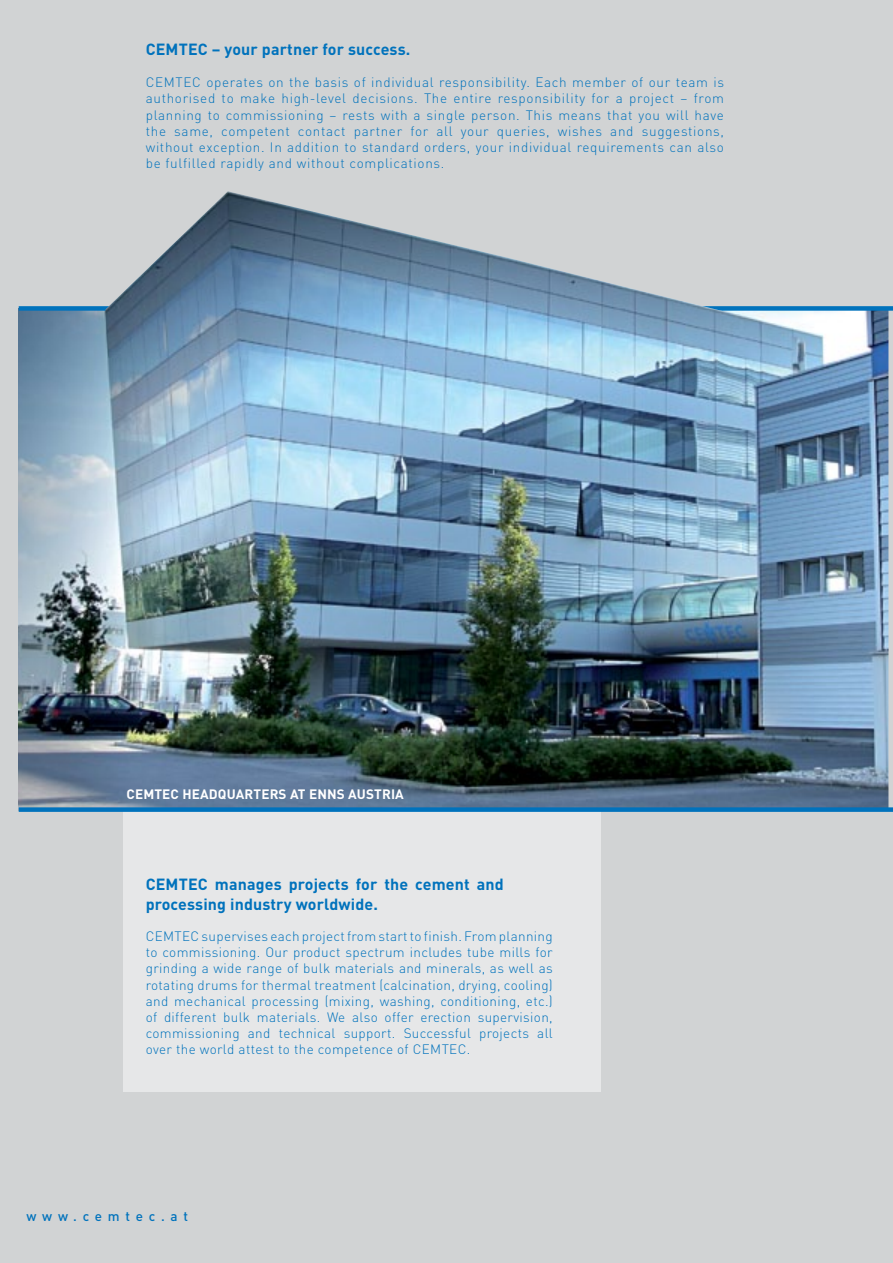
<style>
.page{position:relative;width:893px;height:1263px;background:#d1d3d4}
.page>*{position:absolute;margin:0;border:0;box-sizing:border-box;transform-origin:0 0}
.t1{font:700 16.05px/19.2px "DIN Pro";letter-spacing:.01em;color:#0072bc}
.t2{font:300 13.5px/16.2px "DIN Pro";letter-spacing:.025em;color:#0072bc;text-align:justify}
.t3{font:700 13.5px "DIN Pro";letter-spacing:.01em;color:#fff}
.t4{font:500 13.5px "DIN Pro";letter-spacing:.425em;color:#0072bc}
</style>
<div class="page">
<div style="left:123px;top:808px;width:478px;height:283px;background:#e6e7e8"></div>
<img style="left:19px;top:311px;width:869px;height:496px">
<div style="left:19px;top:306px;width:874px;height:5px;background:#0072bc"></div>
<div style="left:19px;top:807px;width:874px;height:5px;background:#0072bc"></div>
<img style="left:105px;top:191px;width:717px;height:165px">
<p class="t1" style="left:146px;top:39px;width:266px">CEMTEC – your partner for success.</p>
<p class="t2" style="left:146px;top:74px;width:580px">CEMTEC operates on the basis of individual responsibility. Each member of our team is authorised to make high-level decisions. The entire responsibility for a project – from planning to commissioning – rests with a single person. This means that you will have the same, competent contact partner for all your queries, wishes and suggestions, without exception. In addition to standard orders, your individual requirements can also be fulfilled rapidly and without complications.</p>
<p class="t3" style="left:127px;top:785px;width:279px">CEMTEC HEADQUARTERS AT ENNS AUSTRIA</p>
<p class="t1" style="left:146px;top:874px;width:360px">CEMTEC manages projects for the cement and processing industry worldwide.</p>
<p class="t2" style="left:146px;top:927px;width:409px">CEMTEC supervises each project from start to finish. From planning to commissioning. Our product spectrum includes tube mills for grinding a wide range of bulk materials and minerals, as well as rotating drums for thermal treatment (calcination, drying, cooling) and mechanical processing (mixing, washing, conditioning, etc.) of different bulk materials. We also offer erection supervision, commissioning and technical support. Successful projects all over the world attest to the competence of CEMTEC.</p>
<p class="t4" style="left:26px;top:1206px;width:163px">www.cemtec.at</p>
</div>
